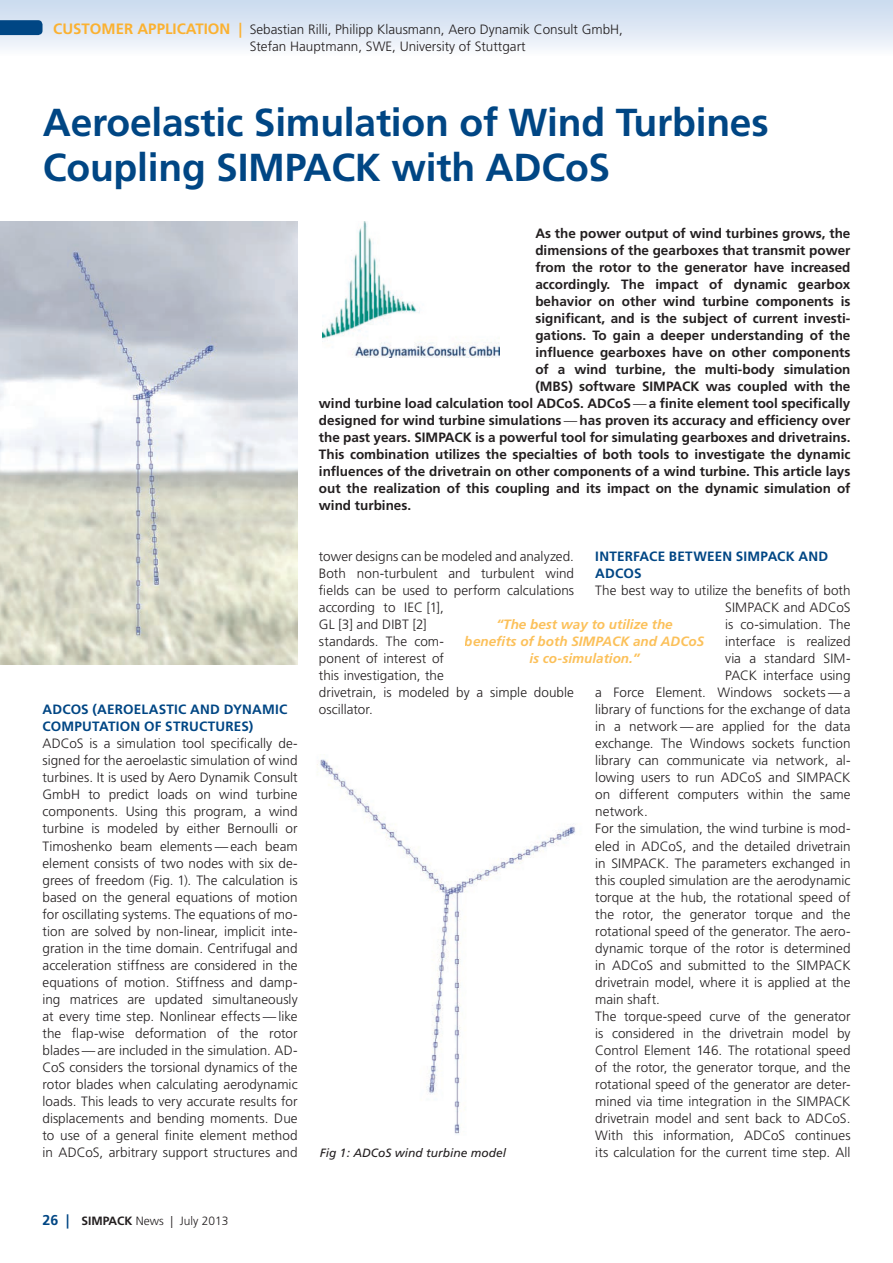
<style>
.page{position:relative;width:893px;height:1263px;background:#fff}
.page>*{position:absolute;margin:0;border:0;box-sizing:border-box;transform-origin:0 0}
.Headline{font:700 39px/45px "Frutiger LT";letter-spacing:-.005em;color:#004684}
.Bodycopy{font:300 13.5px/17px "Frutiger LT";color:#231f20;text-align:justify}
.Bodycopy_Intro{font:700 13.5px "Frutiger LT";color:#231f20}
.Bodycopy_SubHead{font:700 13.5px/17px "Frutiger LT";letter-spacing:.015em;color:#004684}
.t1{font:italic 700 13.5px/17px "Frutiger LT";color:#fbb131;text-align:center}
.t2{font:italic 12px "Frutiger LT";color:#231f20}
.t3{font:300 12px "Frutiger LT";color:#231f20}
.s1{font-weight:700;font-size:15px;color:#fbb131}
.s2{font-weight:300}
.s3{font-weight:700;font-size:14.25px;color:#004684}
.s4{font-weight:700}
</style>
<div class="page">
<div style="left:0;top:0;width:893px;height:102px;background:linear-gradient(to bottom,#d1def0,#fff)"></div>
<img style="left:0;top:222px;width:298px;height:442px">
<img style="left:322px;top:221px;width:177px;height:137px">
<img style="left:317px;top:759px;width:259px;height:375px">
<svg style="left:0;top:20px;width:43px;height:15px"></svg>
<p class="Bodycopy" style="left:53px;top:21px;width:571px"><span class="s1">CUSTOMER APPLICATION |</span> Sebastian Rilli, Philipp Klausmann, Aero Dynamik Consult GmbH,</p>
<p class="Bodycopy" style="left:250px;top:38px;width:278px">Stefan Hauptmann, SWE, University of Stuttgart</p>
<p class="Headline" style="left:43px;top:100px;width:727px">Aeroelastic Simulation of Wind Turbines<br>Coupling SIMPACK with ADCoS</p>
<p class="Bodycopy_SubHead" style="left:43px;top:701px;width:246px">ADCOS (AEROELASTIC AND DYNAMIC<br>COMPUTATION OF STRUCTURES)</p>
<p class="Bodycopy" style="left:43px;top:735px;width:257px">ADCoS is a simulation tool specifically de&shy;signed for the aeroelastic simulation of wind turbines. It is used by Aero Dynamik Consult GmbH to predict loads on wind turbine components. Using this program, a wind turbine is modeled by either Bernoulli or Timoshenko beam elements — each beam element consists of two nodes with six de&shy;grees of freedom (Fig. 1). The calculation is based on the general equations of motion for oscillating systems. The equations of mo&shy;tion are solved by non-linear, implicit inte&shy;gration in the time domain. Centrifugal and acceleration stiffness are considered in the equations of motion. Stiffness and damp&shy;ing matrices are updated simultaneously at every time step. Nonlinear effects — like the flap-wise deformation of the rotor blades — are included in the simulation. AD-CoS considers the torsional dynamics of the rotor blades when calculating aerodynamic loads. This leads to very accurate results for displacements and bending moments. Due to use of a general finite element method in ADCoS, arbitrary support structures and</p>
<p class="Bodycopy_Intro" style="left:535px;top:225px;width:317px">As the power output of wind turbines grows, the</p>
<p class="Bodycopy_Intro" style="left:535px;top:242px;width:317px">dimensions of the gearboxes that transmit power</p>
<p class="Bodycopy_Intro" style="left:535px;top:260px;width:317px">from the rotor to the generator have increased</p>
<p class="Bodycopy_Intro" style="left:535px;top:277px;width:317px">accordingly. The impact of dynamic gearbox</p>
<p class="Bodycopy_Intro" style="left:535px;top:294px;width:317px">behavior on other wind turbine components is</p>
<p class="Bodycopy_Intro" style="left:535px;top:311px;width:317px">significant, and is the subject of current investi-</p>
<p class="Bodycopy_Intro" style="left:535px;top:328px;width:317px">gations. To gain a deeper understanding of the</p>
<p class="Bodycopy_Intro" style="left:535px;top:345px;width:317px">influence gearboxes have on other components</p>
<p class="Bodycopy_Intro" style="left:535px;top:362px;width:317px">of a wind turbine, the multi-body simulation</p>
<p class="Bodycopy_Intro" style="left:535px;top:379px;width:317px">(MBS) software SIMPACK was coupled with the</p>
<p class="Bodycopy_Intro" style="left:319px;top:396px;width:533px">wind turbine load calculation tool ADCoS. ADCoS <span class="s2">—</span> a finite element tool specifically</p>
<p class="Bodycopy_Intro" style="left:319px;top:413px;width:533px">designed for wind turbine simulations <span class="s2">—</span> has proven its accuracy and efficiency over</p>
<p class="Bodycopy_Intro" style="left:319px;top:430px;width:533px">the past years. SIMPACK is a powerful tool for simulating gearboxes and drivetrains.</p>
<p class="Bodycopy_Intro" style="left:319px;top:447px;width:533px">This combination utilizes the specialties of both tools to investigate the dynamic</p>
<p class="Bodycopy_Intro" style="left:319px;top:464px;width:533px">influences of the drivetrain on other components of a wind turbine. This article lays</p>
<p class="Bodycopy_Intro" style="left:319px;top:481px;width:533px">out the realization of this coupling and its impact on the dynamic simulation of</p>
<p class="Bodycopy_Intro" style="left:319px;top:498px;width:94px">wind turbines.</p>
<p class="Bodycopy" style="left:319px;top:548px;width:257px;text-align:left">tower designs can be modeled and analyzed.<br>Both non-turbulent and turbulent wind fields can be used to perform calculations according to IEC [1],<br>GL [3] and DIBT [2]<br>standards. The com-<br>ponent of interest of<br>this investigation, the<br>drivetrain, is modeled by a simple double oscillator.</p>
<p class="Bodycopy_SubHead" style="left:595px;top:548px;width:234px">INTERFACE BETWEEN SIMPACK AND<br>ADCOS</p>
<p class="Bodycopy" style="left:595px;top:582px;width:257px">The best way to utilize the benefits of both</p>
<p class="Bodycopy" style="left:725px;top:599px;width:127px">SIMPACK and ADCoS</p>
<p class="Bodycopy" style="left:725px;top:616px;width:127px">is co-simulation. The</p>
<p class="Bodycopy" style="left:725px;top:633px;width:127px">interface is realized</p>
<p class="Bodycopy" style="left:725px;top:650px;width:127px">via a standard SIM-</p>
<p class="Bodycopy" style="left:725px;top:667px;width:127px">PACK interface using</p>
<p class="Bodycopy" style="left:595px;top:684px;width:257px">a Force Element. Windows sockets — a</p>
<p class="Bodycopy" style="left:595px;top:701px;width:257px">library of functions for the exchange of data</p>
<p class="Bodycopy" style="left:595px;top:718px;width:257px">in a network — are applied for the data</p>
<p class="Bodycopy" style="left:595px;top:735px;width:257px">exchange. The Windows sockets function</p>
<p class="Bodycopy" style="left:595px;top:752px;width:257px">library can communicate via network, al-</p>
<p class="Bodycopy" style="left:595px;top:769px;width:257px">lowing users to run ADCoS and SIMPACK</p>
<p class="Bodycopy" style="left:595px;top:786px;width:257px">on different computers within the same</p>
<p class="Bodycopy" style="left:595px;top:803px;width:54px">network.</p>
<p class="Bodycopy" style="left:595px;top:820px;width:257px">For the simulation, the wind turbine is mod&shy;eled in ADCoS, and the detailed drivetrain in SIMPACK. The parameters exchanged in this coupled simulation are the aerodynamic torque at the hub, the rotational speed of the rotor, the generator torque and the rotational speed of the generator. The aero&shy;dynamic torque of the rotor is determined in ADCoS and submitted to the SIMPACK drivetrain model, where it is applied at the main shaft.</p>
<p class="Bodycopy" style="left:595px;top:1008px;width:257px">The torque-speed curve of the generator is considered in the drivetrain model by Control Element 146. The rotational speed of the rotor, the generator torque, and the rotational speed of the generator are deter&shy;mined via time integration in the SIMPACK drivetrain model and sent back to ADCoS.<br>With this information, ADCoS continues its calculation for the current time step. All</p>
<p class="t1" style="left:465px;top:616px;width:241px">“The best way to utilize the<br>benefits of both SIMPACK and ADCoS is co-simulation.”</p>
<p class="t2" style="left:320px;top:1145px;width:188px">Fig 1: ADCoS wind turbine model</p>
<p class="t3" style="left:43px;top:1214px;width:187px"><span class="s3">26 |</span> <span class="s4">SIMPACK</span> News | July 2013</p>
</div>
